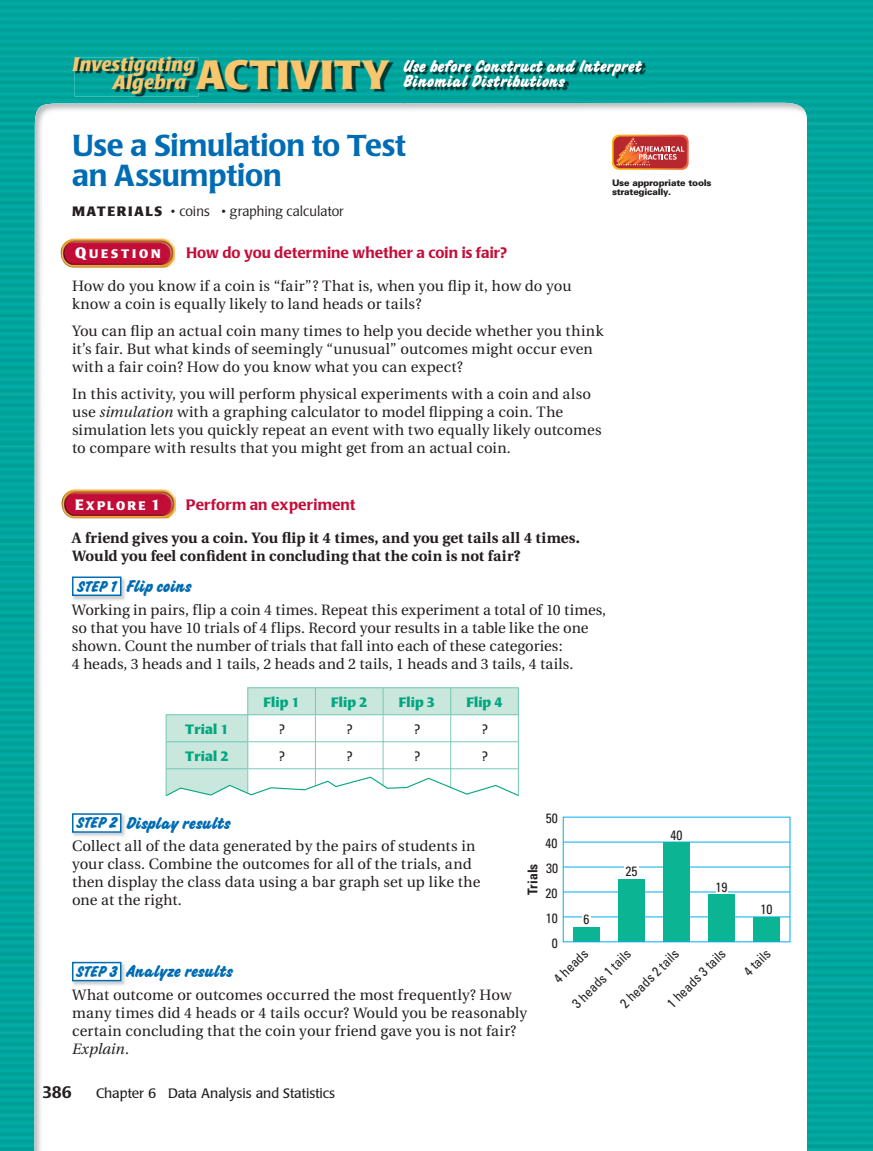
<style>
.page{position:relative;width:873px;height:1151px;background:#fff}
.page>*{position:absolute;margin:0;border:0;box-sizing:border-box;transform-origin:0 0}
.t1{font:700 40.5px "Scudder";letter-spacing:.01em;color:#f9c56d}
.t2{font:500 30px/30px "Scudder";letter-spacing:-.005em;color:#006cb3}
.t3{font:italic 700 19.5px "Scudder";color:#f9c56d}
.t4{font:18px "Challenge Extra Bold Plain";color:#006cb3}
.t5{font:18px/15px "Challenge Extra Bold Plain";color:#fff}
.t6{font:500 16.5px "Scudder";color:#231f20}
.t7{font:15px/18px "Utopia";letter-spacing:.01em;color:#231f20}
.t8{font:700 15px/18px "Utopia";letter-spacing:.005em;color:#231f20}
.t9{font:500 15px "Scudder";letter-spacing:.005em;color:#c40c37}
.t10{font:condensed 13.5px/24.9px "Univers LT Std";color:#231f20;text-align:center}
.t11{font:13.5px "Scudder";color:#231f20}
.t12{font:300 13.5px "Scudder";color:#231f20}
.t13{font:700 13.5px "Scudder";letter-spacing:.005em;color:#00a77e}
.t14{font:700 condensed 13.5px "Univers LT Std";color:#231f20}
.t15{font:700 12.3px "Scudder";letter-spacing:.225em;color:#fff}
.t16{font:900 9px/9px "Univers";letter-spacing:-.025em;color:#231f20}
.s1{font-style:italic;font-size:19.5px}
.s2{font-weight:700}
.s3{font-size:15px}
.s4{font-style:italic}
.s5{font-size:16.5px}
</style>
<div class="page">
<img style="left:0;top:0;width:873px;height:1150px">
<img style="left:61px;top:238px;width:114px;height:29px">
<img style="left:62px;top:489px;width:113px;height:29px">
<hr style="left:563px;top:866px;width:227px;height:1px;background:#00aeef">
<hr style="left:563px;top:916px;width:227px;height:1px;background:#00aeef">
<hr style="left:563px;top:891px;width:227px;height:1px;background:#00aeef">
<hr style="left:563px;top:841px;width:227px;height:1px;background:#00aeef">
<div style="left:624px;top:863px;width:15px;height:8px;background:#fff"></div>
<div style="left:573px;top:926px;width:27px;height:15px;background:#0bb493"></div>
<div style="left:618px;top:879px;width:27px;height:62px;background:#0bb493"></div>
<div style="left:663px;top:842px;width:27px;height:99px;background:#0bb493"></div>
<div style="left:708px;top:894px;width:27px;height:47px;background:#0bb493"></div>
<div style="left:753px;top:917px;width:27px;height:24px;background:#0bb493"></div>
<div style="left:582px;top:913px;width:9px;height:7px;background:#fff"></div>
<div style="left:717px;top:886px;width:11px;height:8px;background:#fff"></div>
<img style="left:72px;top:576px;width:54px;height:24px">
<div style="left:73px;top:577px;width:48px;height:18px;background:#fff"></div>
<div style="left:72px;top:576px;width:50px;height:20px;border:2px solid #006cb3"></div>
<svg style="left:162px;top:687px;width:360px;height:116px"></svg>
<img style="left:72px;top:813px;width:54px;height:24px">
<div style="left:73px;top:814px;width:48px;height:18px;background:#fff"></div>
<div style="left:72px;top:813px;width:50px;height:19px;border:2px solid #006cb3"></div>
<img style="left:72px;top:961px;width:54px;height:24px">
<div style="left:73px;top:962px;width:48px;height:18px;background:#fff"></div>
<div style="left:72px;top:961px;width:50px;height:20px;border:2px solid #006cb3"></div>
<img style="left:75px;top:58px;width:124px;height:39px">
<img style="left:198px;top:61px;width:196px;height:31px">
<img style="left:406px;top:62px;width:240px;height:28px">
<svg style="left:612px;top:135px;width:77px;height:35px"></svg>
<div style="left:614px;top:136px;width:73px;height:32px;background:#b7282e;border-radius:7px"></div>
<svg style="left:616px;top:137px;width:68px;height:29px"></svg>
<div style="left:612px;top:179px;width:152px;height:41px;background:#fff"></div>
<p class="t3" style="left:72px;top:55px;width:124px">Investigating</p>
<p class="t1" style="left:112px;top:56px;width:279px"><span class="s1">Algebra</span> ACTIVITY</p>
<p class="t5" style="left:403px;top:61px;width:240px">Use before Construct and Interpret<br>Binomial Distributions</p>
<p class="t2" style="left:72px;top:133px;width:336px">Use a Simulation to Test an Assumption</p>
<p class="t12" style="left:72px;top:206px;width:273px"><span class="s2">MATERIALS</span> • coins • graphing calculator</p>
<p class="t15" style="left:75px;top:248px;width:87px"><span class="s3">Q</span>UESTION</p>
<p class="t9" style="left:186px;top:246px;width:323px">How do you determine whether a coin is fair?</p>
<p class="t7" style="left:72px;top:278px;width:501px">How do you know if a coin is “fair”? That is, when you flip it, how do you know a coin is equally likely to land heads or tails?</p>
<p class="t7" style="left:72px;top:323px;width:533px">You can flip an actual coin many times to help you decide whether you think it’s fair. But what kinds of seemingly “unusual” outcomes might occur even with a fair coin? How do you know what you can expect?</p>
<p class="t7" style="left:72px;top:386px;width:531px">In this activity, you will perform physical experiments with a coin and also use <span class="s4">simulation</span> with a graphing calculator to model flipping a coin. The simulation lets you quickly repeat an event with two equally likely outcomes to compare with results that you might get from an actual coin.</p>
<p class="t16" style="left:612px;top:179px;width:101px">Use appropriate tools strategically.</p>
<p class="t15" style="left:75px;top:500px;width:87px"><span class="s3">E</span>XPLORE <span class="s3">1</span></p>
<p class="t9" style="left:186px;top:498px;width:171px">Perform an experiment</p>
<p class="t8" style="left:72px;top:530px;width:510px">A friend gives you a coin. You flip it 4 times, and you get tails all 4 times.<br>Would you feel confident in concluding that the coin is not fair?</p>
<p class="t4" style="left:77px;top:580px;width:116px"><span class="s5">STEP 1</span> Flip coins</p>
<p class="t7" style="left:72px;top:602px;width:536px">Working in pairs, flip a coin 4 times. Repeat this experiment a total of 10 times, so that you have 10 trials of 4 flips. Record your results in a table like the one shown. Count the number of trials that fall into each of these categories:<br>4 heads, 3 heads and 1 tails, 2 heads and 2 tails, 1 heads and 3 tails, 4 tails.</p>
<p class="t13" style="left:264px;top:696px;width:38px">Flip 1</p>
<p class="t13" style="left:331px;top:696px;width:38px">Flip 2</p>
<p class="t13" style="left:399px;top:696px;width:38px">Flip 3</p>
<p class="t13" style="left:466px;top:696px;width:38px">Flip 4</p>
<p class="t13" style="left:185px;top:723px;width:45px">Trial 1</p>
<p class="t11" style="left:278px;top:723px;width:8px">?</p>
<p class="t11" style="left:346px;top:723px;width:8px">?</p>
<p class="t11" style="left:414px;top:723px;width:8px">?</p>
<p class="t11" style="left:481px;top:723px;width:8px">?</p>
<p class="t13" style="left:185px;top:750px;width:45px">Trial 2</p>
<p class="t11" style="left:278px;top:750px;width:8px">?</p>
<p class="t11" style="left:346px;top:750px;width:8px">?</p>
<p class="t11" style="left:414px;top:750px;width:8px">?</p>
<p class="t11" style="left:481px;top:750px;width:8px">?</p>
<p class="t4" style="left:76px;top:817px;width:156px"><span class="s5">STEP 2</span> Display results</p>
<p class="t7" style="left:72px;top:838px;width:410px">Collect all of the data generated by the pairs of students in your class. Combine the outcomes for all of the trials, and then display the class data using a bar graph set up like the one at the right.</p>
<p class="t14" style="left:527px;top:895px;width:33px;rotate:-90deg">Trials</p>
<p class="t4" style="left:76px;top:965px;width:158px"><span class="s5">STEP 3</span> Analyze results</p>
<p class="t7" style="left:72px;top:987px;width:457px">What outcome or outcomes occurred the most frequently? How many times did 4 heads or 4 tails occur? Would you be reasonably certain concluding that the coin your friend gave you is not fair?<br><span class="s4">Explain</span>.</p>
<p class="t10" style="left:546px;top:807px;width:14px">50<br>40<br>30<br>20<br>10<br>0</p>
<p class="t10" style="left:548px;top:972px;width:43px;rotate:-45deg">4 heads</p>
<p class="t10" style="left:671px;top:823px;width:13px">40</p>
<p class="t10" style="left:626px;top:860px;width:13px">25</p>
<p class="t10" style="left:716px;top:876px;width:13px">19</p>
<p class="t10" style="left:761px;top:897px;width:13px">10</p>
<p class="t10" style="left:584px;top:907px;width:7px">6</p>
<p class="t10" style="left:661px;top:997px;width:78px;rotate:-45deg">1 heads 3 tails</p>
<p class="t10" style="left:738px;top:965px;width:33px;rotate:-45deg">4 tails</p>
<p class="t10" style="left:614px;top:997px;width:78px;rotate:-45deg">2 heads 2 tails</p>
<p class="t10" style="left:566px;top:997px;width:78px;rotate:-45deg">3 heads 1 tails</p>
<p class="t6" style="left:42px;top:1084px;width:31px">386</p>
<p class="t11" style="left:96px;top:1087px;width:241px">Chapter 6 Data Analysis and Statistics</p>
</div>
